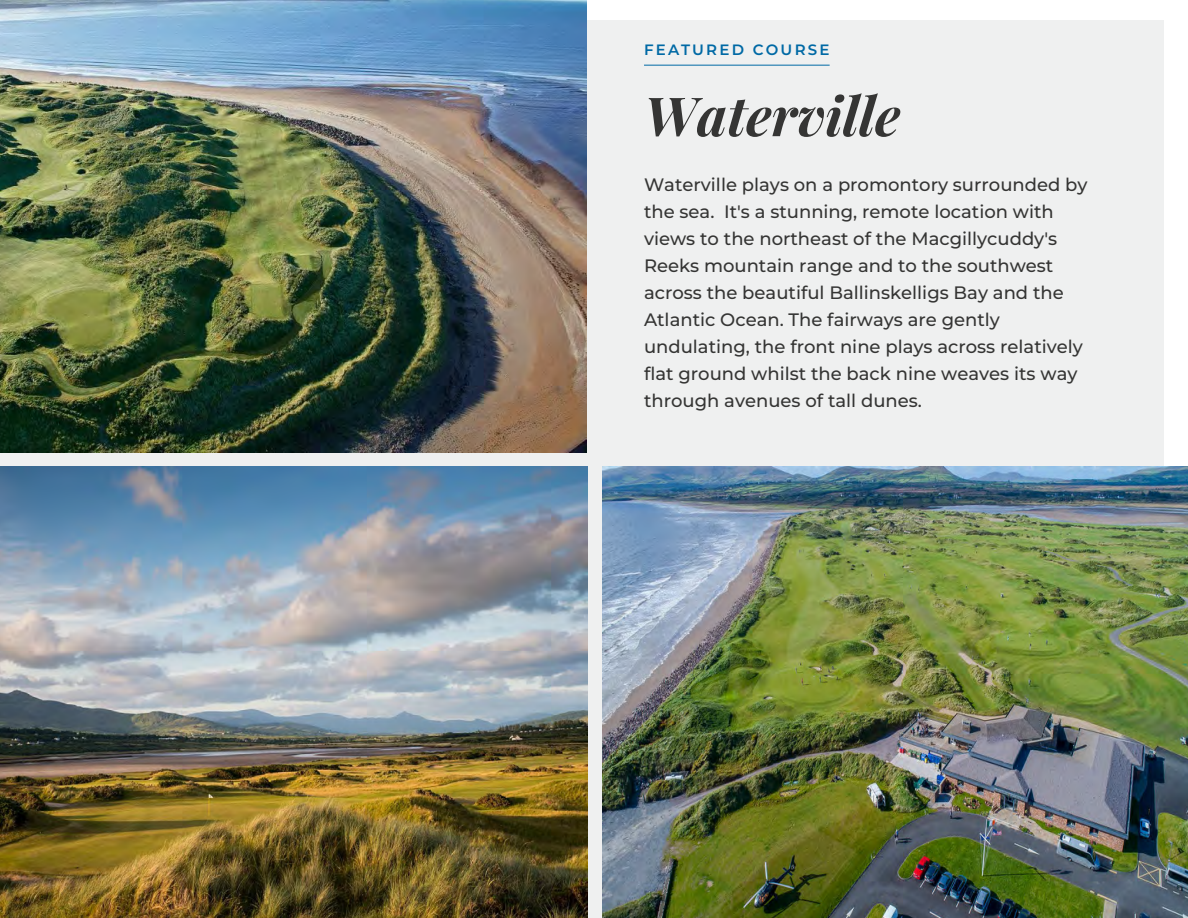
<style>
.page{position:relative;width:1188px;height:918px;background:#fff}
.page>*{position:absolute;margin:0;border:0;box-sizing:border-box;transform-origin:0 0}
.t1{font:italic 700 54px "Playfair Display";color:#353534}
.t2{font:500 18px/27px "Montserrat";color:#353534}
.t3{font:600 15px "Montserrat";letter-spacing:.15em;color:#0069a5}
</style>
<div class="page">
<div style="left:0;top:20px;width:1164px;height:898px;background:#eff0f0"></div>
<hr style="left:644px;top:65px;width:186px;height:1px;background:#0069a5">
<img style="left:0;top:0;width:586px;height:453px">
<img style="left:0;top:466px;width:587px;height:452px">
<img style="left:602px;top:466px;width:586px;height:452px">
<p class="t3" style="left:644px;top:39px;width:187px">FEATURED COURSE</p>
<h1 class="t1" style="left:644px;top:72px;width:258px">Waterville</h1>
<p class="t2" style="left:644px;top:171px;width:445px">Waterville plays on a promontory surrounded by the sea. It's a stunning, remote location with views to the northeast of the Macgillycuddy's Reeks mountain range and to the southwest across the beautiful Ballinskelligs Bay and the Atlantic Ocean. The fairways are gently undulating, the front nine plays across relatively flat ground whilst the back nine weaves its way through avenues of tall dunes.</p>
</div>
